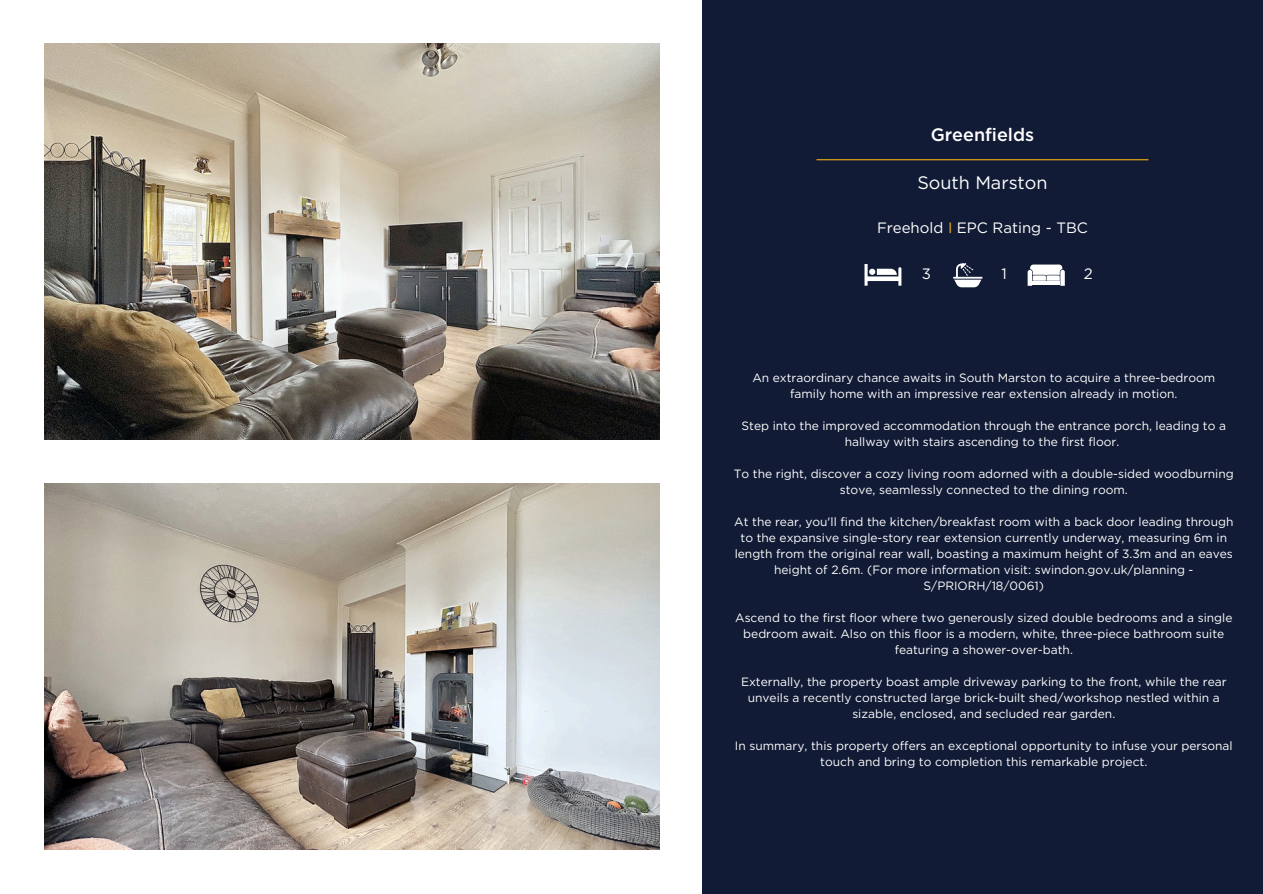
<style>
.page{position:relative;width:1263px;height:894px;background:#fff}
.page>*{position:absolute;margin:0;border:0;box-sizing:border-box;transform-origin:0 0}
.t1{font:18px "Gotham";color:#fff}
.t2{font:500 18px "Gotham";color:#fff}
.t3{font:15px "Gotham";color:#fff}
.t4{font:12px/16px "Gotham";color:#fff;text-align:center}
.s1{color:#efaf12}
</style>
<div class="page">
<img style="left:44px;top:44px;width:616px;height:395px">
<div style="left:702px;top:0;width:561px;height:893px;background:#111b35"></div>
<hr style="left:816px;top:159px;width:332px;height:1px;background:#efaf12">
<svg style="left:864px;top:264px;width:37px;height:21px"></svg>
<svg style="left:953px;top:263px;width:29px;height:24px"></svg>
<svg style="left:1028px;top:264px;width:37px;height:22px"></svg>
<img style="left:44px;top:483px;width:616px;height:366px">
<h1 class="t2" style="left:931px;top:123px;width:105px">Greenfields</h1>
<h1 class="t1" style="left:917px;top:171px;width:132px">South Marston</h1>
<p class="t3" style="left:877px;top:218px;width:212px">Freehold <span class="s1">I</span> EPC Rating - TBC</p>
<p class="t3" style="left:922px;top:264px;width:11px">3</p>
<p class="t3" style="left:1001px;top:264px;width:7px">1</p>
<p class="t3" style="left:1084px;top:264px;width:10px">2</p>
<p class="t4" style="left:752px;top:369px;width:464px">An extraordinary chance awaits in South Marston to acquire a three-bedroom family home with an impressive rear extension already in motion.</p>
<p class="t4" style="left:742px;top:417px;width:486px">Step into the improved accommodation through the entrance porch, leading to a hallway with stairs ascending to the first floor.</p>
<p class="t4" style="left:734px;top:465px;width:501px">To the right, discover a cozy living room adorned with a double-sided woodburning stove, seamlessly connected to the dining room.</p>
<p class="t4" style="left:734px;top:513px;width:501px">At the rear, you'll find the kitchen/breakfast room with a back door leading through to the expansive single-story rear extension currently underway, measuring 6m in length from the original rear wall, boasting a maximum height of 3.3m and an eaves height of 2.6m. (For more information visit: swindon.gov.uk/planning - S/PRIORH/18/0061)</p>
<p class="t4" style="left:735px;top:609px;width:499px">Ascend to the first floor where two generously sized double bedrooms and a single bedroom await. Also on this floor is a modern, white, three-piece bathroom suite featuring a shower-over-bath.</p>
<p class="t4" style="left:741px;top:673px;width:487px">Externally, the property boast ample driveway parking to the front, while the rear unveils a recently constructed large brick-built shed/workshop nestled within a sizable, enclosed, and secluded rear garden.</p>
<p class="t4" style="left:735px;top:737px;width:499px">In summary, this property offers an exceptional opportunity to infuse your personal touch and bring to completion this remarkable project.</p>
</div>
